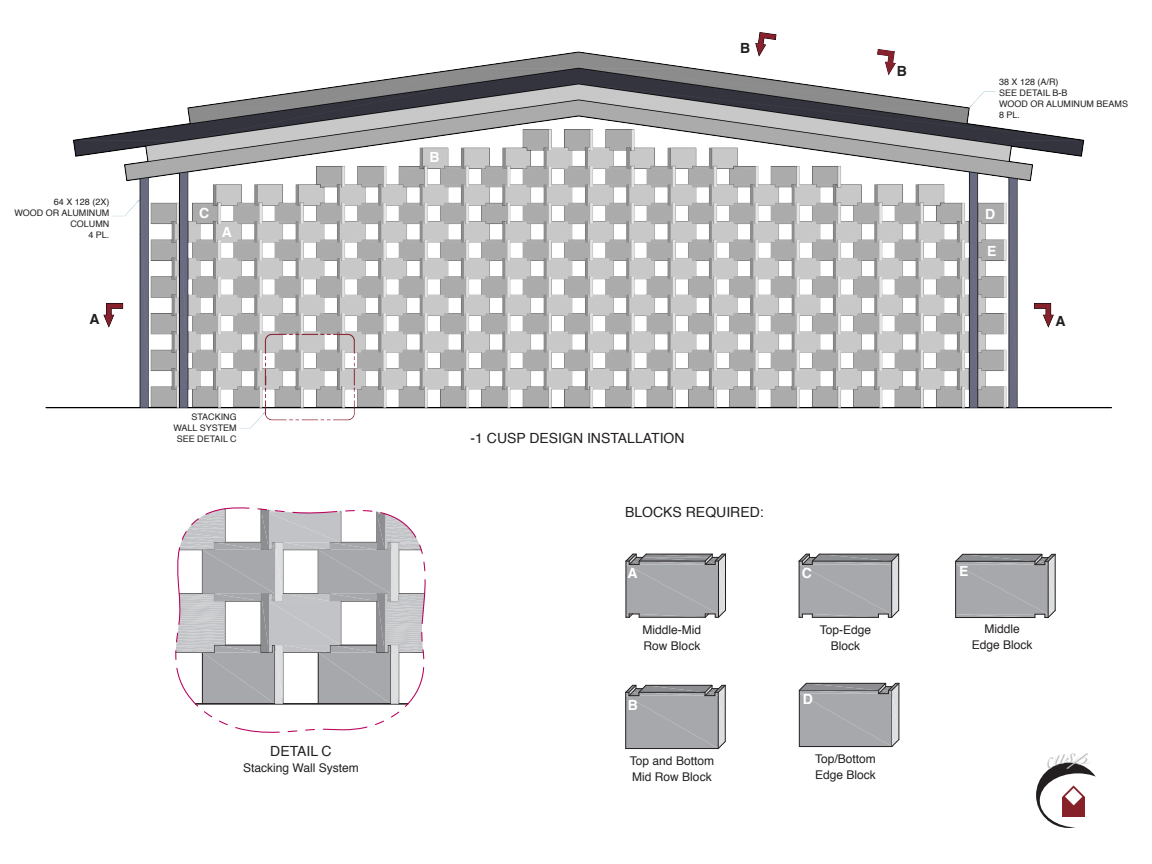
<style>
.page{position:relative;width:1152px;height:864px;background:#fff}
.page>*{position:absolute;margin:0;border:0;box-sizing:border-box;transform-origin:0 0}
.t1{font:14px "Helvetica";color:#231f20}
.t2{font:700 14px "Helvetica";color:#fff}
.t3{font:700 14px "Helvetica";color:#231f20}
.t4{font:12px/16px "Helvetica";color:#231f20}
.t5{font:9px/11px "Helvetica";color:#231f20;text-align:right}
</style>
<div class="page">
<svg style="left:1036px;top:763px;width:66px;height:65px"></svg>
<div style="left:1040px;top:773px;width:76px;height:55px;background:#fff;border-radius:50%"></div>
<div style="left:1062px;top:797px;width:23px;height:19px;background:#862029"></div>
<svg style="left:1062px;top:785px;width:23px;height:21px"></svg>
<img style="left:45px;top:32px;width:1067px;height:397px">
<svg style="left:175px;top:507px;width:251px;height:226px"></svg>
<svg style="left:799px;top:554px;width:100px;height:64px;background:#a2a2a6"></svg>
<hr style="left:898px;top:554px;width:1px;height:56px;background:#231f20">
<svg style="left:799px;top:683px;width:100px;height:64px;background:#a1a2a5"></svg>
<hr style="left:899px;top:683px;width:1px;height:57px;background:#231f20">
<svg style="left:626px;top:685px;width:99px;height:64px;background:#a1a1a5"></svg>
<hr style="left:725px;top:685px;width:1px;height:57px;background:#231f20">
<hr style="left:955px;top:561px;width:1px;height:57px;background:#231f20">
<svg style="left:956px;top:554px;width:99px;height:64px;background:#a1a2a6"></svg>
<hr style="left:1055px;top:554px;width:1px;height:57px;background:#231f20">
<svg style="left:626px;top:554px;width:100px;height:64px;background:#a1a1a5"></svg>
<svg style="left:1045px;top:762px;width:49px;height:13px"></svg>
<p class="t5" style="left:54px;top:196px;width:57px">64 X 128 (2X)</p>
<p class="t5" style="left:14px;top:207px;width:97px">WOOD OR ALUMINUM<br>COLUMN</p>
<p class="t5" style="left:88px;top:229px;width:23px">4 PL.</p>
<p class="t2" style="left:199px;top:202px;width:12px">C</p>
<p class="t2" style="left:222px;top:221px;width:12px">A</p>
<p class="t2" style="left:430px;top:146px;width:12px">B</p>
<p class="t3" style="left:740px;top:37px;width:12px">B</p>
<p class="t3" style="left:897px;top:60px;width:12px">B</p>
<p class="t5" style="left:999px;top:77px;width:61px">38 X 128 (A/R)</p>
<p class="t5" style="left:999px;top:88px;width:70px">SEE DETAIL B-B</p>
<p class="t5" style="left:999px;top:99px;width:131px">WOOD OR ALUMINUM BEAMS</p>
<p class="t5" style="left:999px;top:110px;width:23px">8 PL.</p>
<p class="t2" style="left:985px;top:202px;width:12px">D</p>
<p class="t2" style="left:987px;top:240px;width:11px">E</p>
<p class="t3" style="left:90px;top:308px;width:12px">A</p>
<p class="t3" style="left:1055px;top:309px;width:12px">A</p>
<p class="t5" style="left:191px;top:411px;width:47px">STACKING</p>
<p class="t5" style="left:173px;top:422px;width:65px">WALL SYSTEM</p>
<p class="t5" style="left:177px;top:433px;width:62px">SEE DETAIL C</p>
<p class="t1" style="left:270px;top:740px;width:63px">DETAIL C</p>
<p class="t4" style="left:243px;top:760px;width:117px">Stacking Wall System</p>
<p class="t1" style="left:471px;top:427px;width:215px">-1 CUSP DESIGN INSTALLATION</p>
<p class="t1" style="left:625px;top:501px;width:140px">BLOCKS REQUIRED:</p>
<p class="t2" style="left:627px;top:562px;width:12px">A</p>
<p class="t4" style="left:643px;top:622px;width:60px">Middle-Mid</p>
<p class="t4" style="left:644px;top:638px;width:58px">Row Block</p>
<p class="t2" style="left:628px;top:693px;width:12px">B</p>
<p class="t4" style="left:630px;top:753px;width:86px">Top and Bottom<br>Mid Row Block</p>
<p class="t2" style="left:802px;top:562px;width:12px">C</p>
<p class="t4" style="left:820px;top:622px;width:53px">Top-Edge</p>
<p class="t4" style="left:831px;top:638px;width:31px">Block</p>
<p class="t2" style="left:803px;top:688px;width:12px">D</p>
<p class="t4" style="left:815px;top:751px;width:62px">Top/Bottom</p>
<p class="t4" style="left:815px;top:767px;width:62px">Edge Block</p>
<p class="t2" style="left:959px;top:559px;width:11px">E</p>
<p class="t4" style="left:985px;top:621px;width:37px">Middle</p>
<p class="t4" style="left:972px;top:637px;width:62px">Edge Block</p>
</div>
